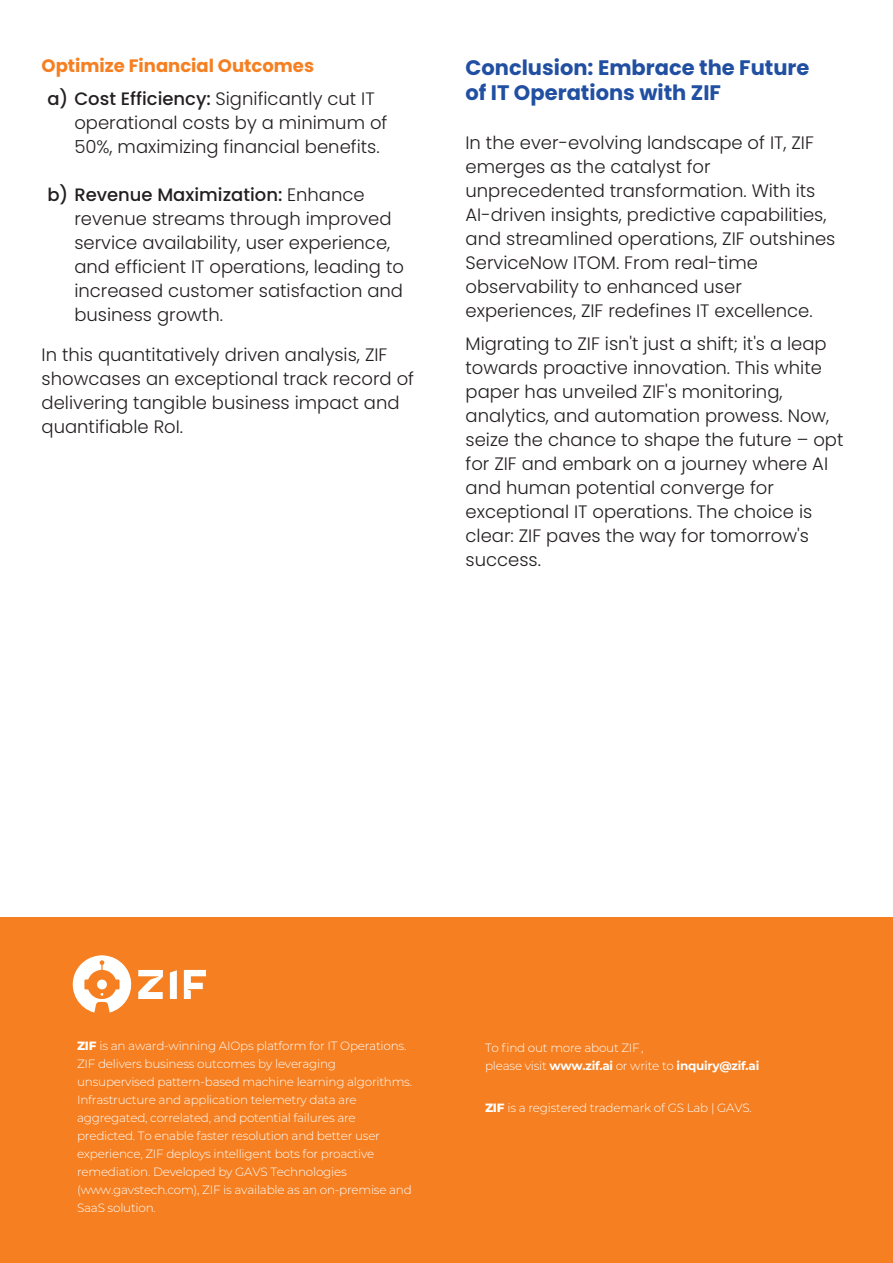
<style>
.page{position:relative;width:893px;height:1263px;background:#fff}
.page>*{position:absolute;margin:0;border:0;box-sizing:border-box;transform-origin:0 0}
.t1{font:700 21px/25.2px "Poppins";color:#214fa2}
.t2{font:300 18px/24px "Poppins";color:#231f20}
.t3{font:700 18px/32.7px "Poppins";color:#f57f21}
.t4{font:300 12px/18px "Montserrat";letter-spacing:-.02em;color:#fff}
.s1{font-weight:500;color:#231f20}
.s2{font-weight:300;color:#231f20}
.s3{font-weight:500}
.s4{font-weight:800}
.s5{font-weight:700}
</style>
<div class="page">
<div style="left:1px;top:918px;width:892px;height:345px;background:#f57f21"></div>
<svg style="left:184px;top:970px;width:22px;height:29px"></svg>
<svg style="left:170px;top:970px;width:7px;height:29px"></svg>
<svg style="left:73px;top:955px;width:90px;height:57px"></svg>
<p class="t3" style="left:47px;top:49px;width:329px;text-indent:-6px">Optimize Financial Outcomes<br><span class="s1">a) Cost Efficiency:</span> <span class="s2">Significantly cut IT</span></p>
<p class="t2" style="left:74px;top:110px;width:315px">operational costs by a minimum of<br>50%, maximizing financial benefits.</p>
<p class="t2" style="left:74px;top:182px;width:331px;text-indent:-27px"><span class="s3">b) Revenue Maximization:</span> Enhance revenue streams through improved service availability, user experience, and efficient IT operations, leading to increased customer satisfaction and business growth.</p>
<p class="t2" style="left:42px;top:343px;width:374px">In this quantitatively driven analysis, ZIF showcases an exceptional track record of delivering tangible business impact and quantifiable RoI.</p>
<p class="t1" style="left:465px;top:55px;width:345px">Conclusion: Embrace the Future of IT Operations with ZIF</p>
<p class="t2" style="left:465px;top:131px;width:371px">In the ever-evolving landscape of IT, ZIF emerges as the catalyst for unprecedented transformation. With its AI-driven insights, predictive capabilities, and streamlined operations, ZIF outshines ServiceNow ITOM. From real-time observability to enhanced user experiences, ZIF redefines IT excellence.</p>
<p class="t2" style="left:465px;top:331px;width:379px">Migrating to ZIF isn't just a shift; it's a leap towards proactive innovation. This white paper has unveiled ZIF's monitoring, analytics, and automation prowess. Now, seize the chance to shape the future – opt for ZIF and embark on a journey where AI and human potential converge for exceptional IT operations. The choice is clear: ZIF paves the way for tomorrow's success.</p>
<p class="t4" style="left:77px;top:1037px;width:337px"><span class="s4">ZIF</span> is an award-winning AIOps platform for IT Operations.<br>ZIF delivers business outcomes by leveraging unsupervised pattern-based machine learning algorithms.<br>Infrastructure and application telemetry data are aggregated, correlated, and potential failures are predicted. To enable faster resolution and better user experience, ZIF deploys intelligent bots for proactive remediation. Developed by GAVS Technologies (www.gavstech.com), ZIF is available as an on-premise and SaaS solution.</p>
<p class="t4" style="left:485px;top:1038px;width:276px">To find out more about ZIF,<br>please visit <span class="s5">www.zif.ai</span> or write to <span class="s5">inquiry@zif.ai</span></p>
<p class="t4" style="left:485px;top:1098px;width:268px"><span class="s4">ZIF</span> is a registered trademark of GS Lab | GAVS.</p>
</div>
